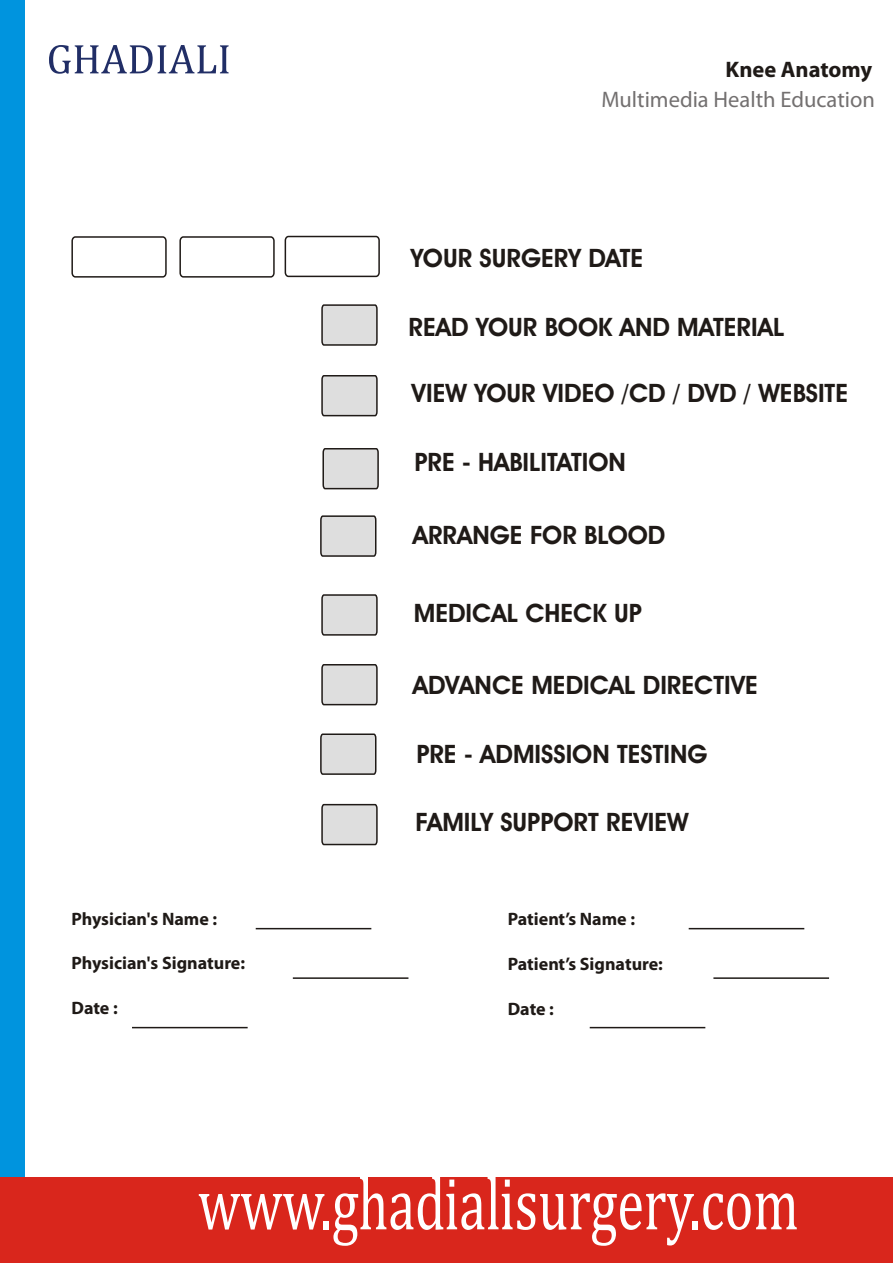
<style>
.page{position:relative;width:894px;height:1263px;background:#fff}
.page>*{position:absolute;margin:0;border:0;box-sizing:border-box;transform-origin:0 0}
.t1{font:75.6px "Cambria Math";color:#fff;scale:.72 1}
.t2{font:700 25.5px "Avant Garde Bk BT";color:#1f1a17}
.t3{font:22.5px "Myriad Pro";color:#737070}
.t4{font:700 22.5px "Myriad Pro";color:#1f1a17}
.t5{font:700 18px "Myriad Pro";color:#1f1a17}
</style>
<div class="page">
<div style="left:0;top:0;width:25px;height:1189px;background:#0094de"></div>
<div style="left:0;top:1177px;width:892px;height:86px;background:#d9261c"></div>
<svg style="left:71px;top:236px;width:96px;height:42px"></svg>
<svg style="left:179px;top:236px;width:96px;height:42px"></svg>
<svg style="left:284px;top:235px;width:96px;height:43px"></svg>
<svg style="left:321px;top:304px;width:57px;height:42px;background:#c8c8c7"></svg>
<svg style="left:321px;top:375px;width:57px;height:42px;background:#c8c8c7"></svg>
<svg style="left:322px;top:448px;width:57px;height:42px;background:#c8c8c7"></svg>
<svg style="left:320px;top:515px;width:57px;height:42px;background:#c8c8c7"></svg>
<svg style="left:321px;top:594px;width:57px;height:42px;background:#c8c8c7"></svg>
<svg style="left:321px;top:664px;width:57px;height:42px;background:#c8c8c7"></svg>
<svg style="left:320px;top:733px;width:57px;height:42px;background:#c8c8c7"></svg>
<svg style="left:321px;top:803px;width:57px;height:43px;background:#c9c9c9"></svg>
<hr style="left:256px;top:928px;width:115px;height:1px;background:#1f1a17">
<hr style="left:293px;top:977px;width:115px;height:2px;background:#1f1a17">
<hr style="left:132px;top:1027px;width:116px;height:1px;background:#1f1a17">
<hr style="left:689px;top:928px;width:115px;height:1px;background:#1f1a17">
<hr style="left:713px;top:977px;width:116px;height:2px;background:#1f1a17">
<hr style="left:590px;top:1027px;width:115px;height:1px;background:#1f1a17">
<svg style="left:49px;top:45px;width:180px;height:29px"></svg>
<p class="t4" style="left:726px;top:60px;width:148px">Knee Anatomy</p>
<p class="t3" style="left:601px;top:90px;width:275px">Multimedia Health Education</p>
<p class="t2" style="left:411px;top:247px;width:234px">YOUR SURGERY DATE</p>
<p class="t2" style="left:409px;top:316px;width:377px">READ YOUR BOOK AND MATERIAL</p>
<p class="t2" style="left:412px;top:383px;width:438px">VIEW YOUR VIDEO /CD / DVD / WEBSITE</p>
<p class="t2" style="left:414px;top:451px;width:213px">PRE - HABILITATION</p>
<p class="t2" style="left:413px;top:525px;width:254px">ARRANGE FOR BLOOD</p>
<p class="t2" style="left:414px;top:603px;width:230px">MEDICAL CHECK UP</p>
<p class="t2" style="left:413px;top:675px;width:346px">ADVANCE MEDICAL DIRECTIVE</p>
<p class="t2" style="left:416px;top:743px;width:293px">PRE - ADMISSION TESTING</p>
<p class="t5" style="left:72px;top:911px;width:147px">Physician's Name :</p>
<p class="t5" style="left:72px;top:956px;width:175px">Physician's Signature:</p>
<p class="t5" style="left:72px;top:1001px;width:48px">Date :</p>
<p class="t2" style="left:415px;top:812px;width:275px">FAMILY SUPPORT REVIEW</p>
<p class="t5" style="left:508px;top:912px;width:129px">Patient’s Name :</p>
<p class="t5" style="left:508px;top:957px;width:157px">Patient’s Signature:</p>
<p class="t5" style="left:508px;top:1001px;width:48px">Date :</p>
<h1 class="t1" style="left:198px;top:1171px;width:836px">www.ghadialisurgery.com</h1>
</div>
